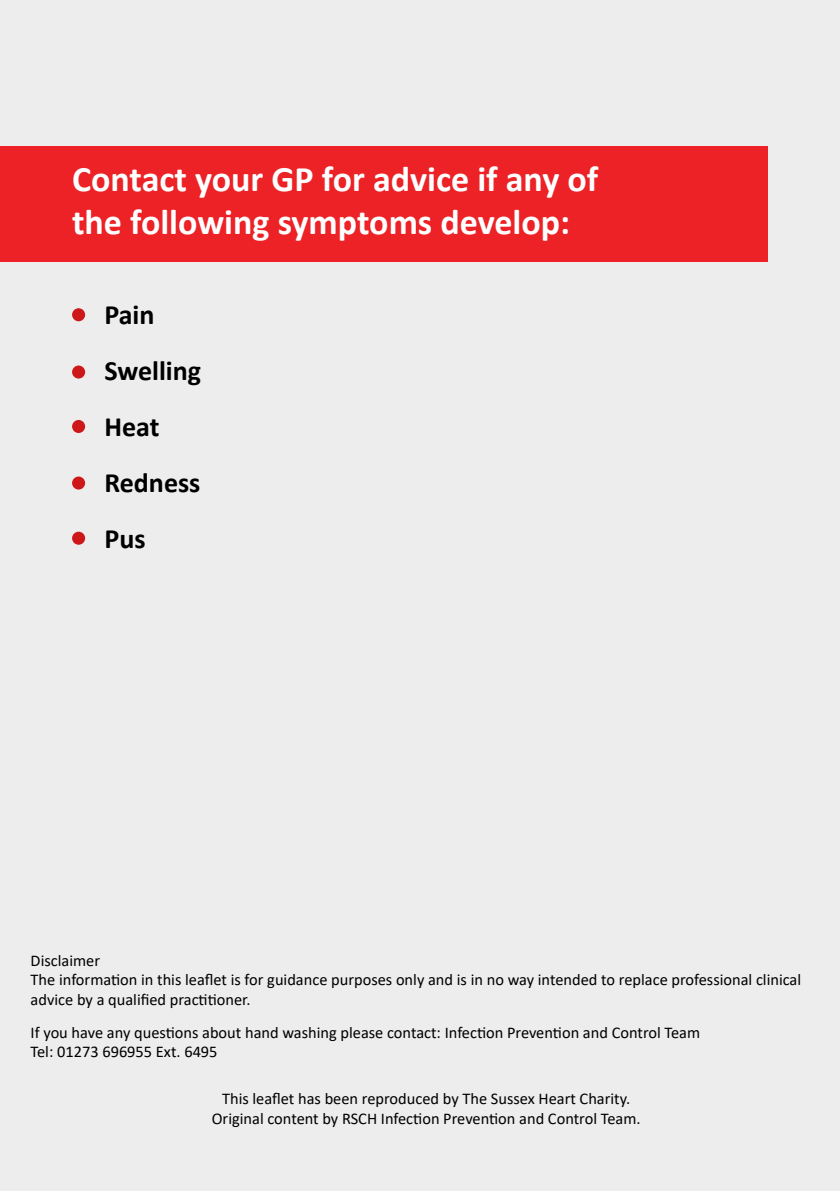
<style>
.page{position:relative;width:840px;height:1191px;background:#fff}
.page>*{position:absolute;margin:0;border:0;box-sizing:border-box;transform-origin:0 0}
.t1{font:700 36px/43.2px "Calibri";color:#fff}
.t2{font:700 28px/56px "Calibri";color:#000}
.t3{font:16.4px/19.6px "Calibri";color:#000}
</style>
<div class="page">
<div style="left:0;top:0;width:839px;height:1191px;background:#ededed"></div>
<div style="left:0;top:146px;width:767px;height:115px;background:#ec2226"></div>
<div style="left:72px;top:308px;width:13px;height:13px;background:#cd1719;border-radius:50%"></div>
<div style="left:72px;top:365px;width:13px;height:13px;background:#cd1719;border-radius:50%"></div>
<div style="left:72px;top:420px;width:13px;height:13px;background:#cd1719;border-radius:50%"></div>
<div style="left:72px;top:476px;width:13px;height:13px;background:#cd1719;border-radius:50%"></div>
<div style="left:72px;top:531px;width:13px;height:14px;background:#cd1719;border-radius:50%"></div>
<h1 class="t1" style="left:72px;top:157px;width:527px">Contact your GP for advice if any of the following symptoms develop:</h1>
<h2 class="t2" style="left:104px;top:287px;width:98px">Pain<br>Swelling<br>Heat<br>Redness<br>Pus</h2>
<p class="t3" style="left:31px;top:950px;width:771px">Disclaimer<br>The information in this leaflet is for guidance purposes only and is in no way intended to replace professional clinical advice by a qualified practitioner.</p>
<p class="t3" style="left:31px;top:1022px;width:670px">If you have any questions about hand washing please contact: Infection Prevention and Control Team<br>Tel: 01273 696955 Ext. 6495</p>
<p class="t3" style="left:212px;top:1088px;width:430px;text-align:center">This leaflet has been reproduced by The Sussex Heart Charity.<br>Original content by RSCH Infection Prevention and Control Team.</p>
</div>
